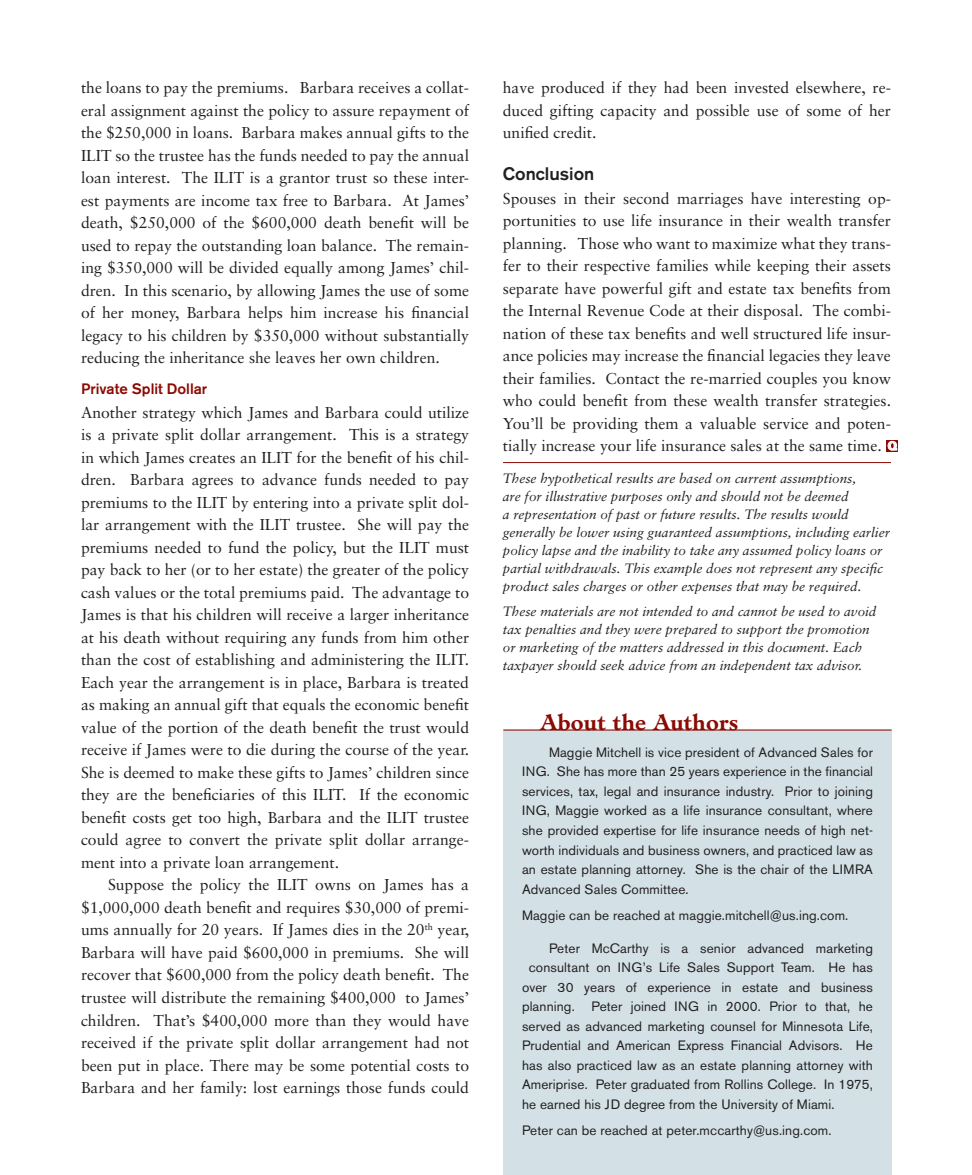
<style>
.page{position:relative;width:972px;height:1175px;background:#fff}
.page>*{position:absolute;margin:0;border:0;box-sizing:border-box;transform-origin:0 0}
.author_bio_headline{font:700 21px "Minister";letter-spacing:.01em;color:#8b0a02}
.bodycopy_section_tit{font:500 18px "Akzidenz Grotesk BE";color:#231f20}
.bodycopy{font:15.75px/22.5px "Sabon";color:#231f20;text-align:justify}
.bodycopy_section_sub{font:500 15px "Akzidenz Grotesk BE";color:#8b0a02}
.author_bios{font:13.5px/19.5px "Akzidenz Grotesk BE";letter-spacing:.01em;color:#231f20;text-align:justify}
.bodycopy_note{font:italic 13.5px/18px "Sabon";color:#231f20}
.t1{font:12px "Akzidenz Grotesk BE";color:#231f20}
.Q{font:900 12px "Glypha";color:#fff}
</style>
<div class="page">
<div style="left:503px;top:729px;width:389px;height:445px;background:#d3e1e6"></div>
<hr style="left:503px;top:729px;width:389px;height:1px;background:#8b0a02">
<hr style="left:503px;top:462px;width:388px;height:1px;background:#8b0a02">
<svg style="left:887px;top:440px;width:11px;height:11px"></svg>
<p class="bodycopy" style="left:81px;top:76px;width:390px">the loans to pay the premiums. Barbara receives a collat&shy;eral assignment against the policy to assure repayment of the $250,000 in loans. Barbara makes annual gifts to the ILIT so the trustee has the funds needed to pay the annual loan interest. The ILIT is a grantor trust so these inter&shy;est payments are income tax free to Barbara. At James’ death, $250,000 of the $600,000 death benefit will be used to repay the outstanding loan balance. The remain&shy;ing $350,000 will be divided equally among James’ chil&shy;dren. In this scenario, by allowing James the use of some of her money, Barbara helps him increase his financial legacy to his children by $350,000 without substantially reducing the inheritance she leaves her own children.</p>
<p class="bodycopy_section_sub" style="left:81px;top:379px;width:128px">Private Split Dollar</p>
<p class="bodycopy" style="left:81px;top:401px;width:390px">Another strategy which James and Barbara could utilize is a private split dollar arrangement. This is a strategy in which James creates an ILIT for the benefit of his chil&shy;dren. Barbara agrees to advance funds needed to pay premiums to the ILIT by entering into a private split dol&shy;lar arrangement with the ILIT trustee. She will pay the premiums needed to fund the policy, but the ILIT must pay back to her (or to her estate) the greater of the policy cash values or the total premiums paid. The advantage to James is that his children will receive a larger inheritance at his death without requiring any funds from him other than the cost of establishing and administering the ILIT.<br>Each year the arrangement is in place, Barbara is treated as making an annual gift that equals the economic benefit value of the portion of the death benefit the trust would receive if James were to die during the course of the year.<br>She is deemed to make these gifts to James’ children since they are the beneficiaries of this ILIT. If the economic benefit costs get too high, Barbara and the ILIT trustee could agree to convert the private split dollar arrange&shy;ment into a private loan arrangement.</p>
<p class="bodycopy" style="left:81px;top:873px;width:390px;text-indent:27px">Suppose the policy the ILIT owns on James has a $1,000,000 death benefit and requires $30,000 of premi&shy;ums annually for 20 years. If James dies in the 20<sup>th</sup> year, Barbara will have paid $600,000 in premiums. She will recover that $600,000 from the policy death benefit. The trustee will distribute the remaining $400,000 to James’ children. That’s $400,000 more than they would have received if the private split dollar arrangement had not been put in place. There may be some potential costs to Barbara and her family: lost earnings those funds could</p>
<p class="bodycopy" style="left:503px;top:76px;width:390px">have produced if they had been invested elsewhere, re&shy;duced gifting capacity and possible use of some of her unified credit.</p>
<p class="bodycopy_section_tit" style="left:503px;top:162px;width:93px">Conclusion</p>
<p class="bodycopy" style="left:503px;top:187px;width:390px">Spouses in their second marriages have interesting op&shy;portunities to use life insurance in their wealth transfer planning. Those who want to maximize what they trans&shy;fer to their respective families while keeping their assets separate have powerful gift and estate tax benefits from the Internal Revenue Code at their disposal. The combi&shy;nation of these tax benefits and well structured life insur&shy;ance policies may increase the financial legacies they leave their families. Contact the re-married couples you know who could benefit from these wealth transfer strategies.<br>You’ll be providing them a valuable service and poten&shy;tially increase your life insurance sales at the same time.</p>
<p class="bodycopy_note" style="left:503px;top:469px;width:389px">These hypothetical results are based on current assumptions,<br>are for illustrative purposes only and should not be deemed<br>a representation of past or future results. The results would generally be lower using guaranteed assumptions, including earlier policy lapse and the inability to take any assumed policy loans or partial withdrawals. This example does not represent any specific product sales charges or other expenses that may be required.</p>
<p class="bodycopy_note" style="left:503px;top:602px;width:375px">These materials are not intended to and cannot be used to avoid tax penalties and they were prepared to support the promotion or marketing of the matters addressed in this document. Each taxpayer should seek advice from an independent tax advisor.</p>
<p class="Q" style="left:888px;top:438px;width:11px">Q</p>
<p class="author_bio_headline" style="left:541px;top:709px;width:200px">About the Authors</p>
<p class="author_bios" style="left:522px;top:742px;width:353px;text-indent:27px">Maggie Mitchell is vice president of Advanced Sales for ING. She has more than 25 years experience in the financial services, tax, legal and insurance industry. Prior to joining ING, Maggie worked as a life insurance consultant, where she provided expertise for life insurance needs of high net&shy;worth individuals and business owners, and practiced law as an estate planning attorney. She is the chair of the LIMRA Advanced Sales Committee.</p>
<p class="author_bios" style="left:522px;top:905px;width:328px">Maggie can be reached at maggie.mitchell@us.ing.com.</p>
<p class="author_bios" style="left:549px;top:938px;width:325px">Peter McCarthy is a senior advanced marketing</p>
<p class="author_bios" style="left:529px;top:957px;width:346px">consultant on ING’s Life Sales Support Team. He has</p>
<p class="author_bios" style="left:522px;top:977px;width:353px">over 30 years of experience in estate and business</p>
<p class="author_bios" style="left:522px;top:996px;width:352px">planning. Peter joined ING in 2000. Prior to that, he</p>
<p class="author_bios" style="left:522px;top:1016px;width:353px">served as advanced marketing counsel for Minnesota Life,</p>
<p class="author_bios" style="left:522px;top:1035px;width:352px">Prudential and American Express Financial Advisors. He</p>
<p class="author_bios" style="left:522px;top:1055px;width:352px">has also practiced law as an estate planning attorney with</p>
<p class="author_bios" style="left:522px;top:1074px;width:352px">Ameriprise. Peter graduated from Rollins College. In 1975,</p>
<p class="author_bios" style="left:522px;top:1094px;width:314px">he earned his JD degree from the University of Miami.</p>
<p class="author_bios" style="left:522px;top:1120px;width:311px">Peter can be reached at peter.mccarthy@us.ing.com.</p>
<p class="t1" style="left:671px;top:1118px;width:222px">Association for Advanced Life Underwriting</p>
</div>
